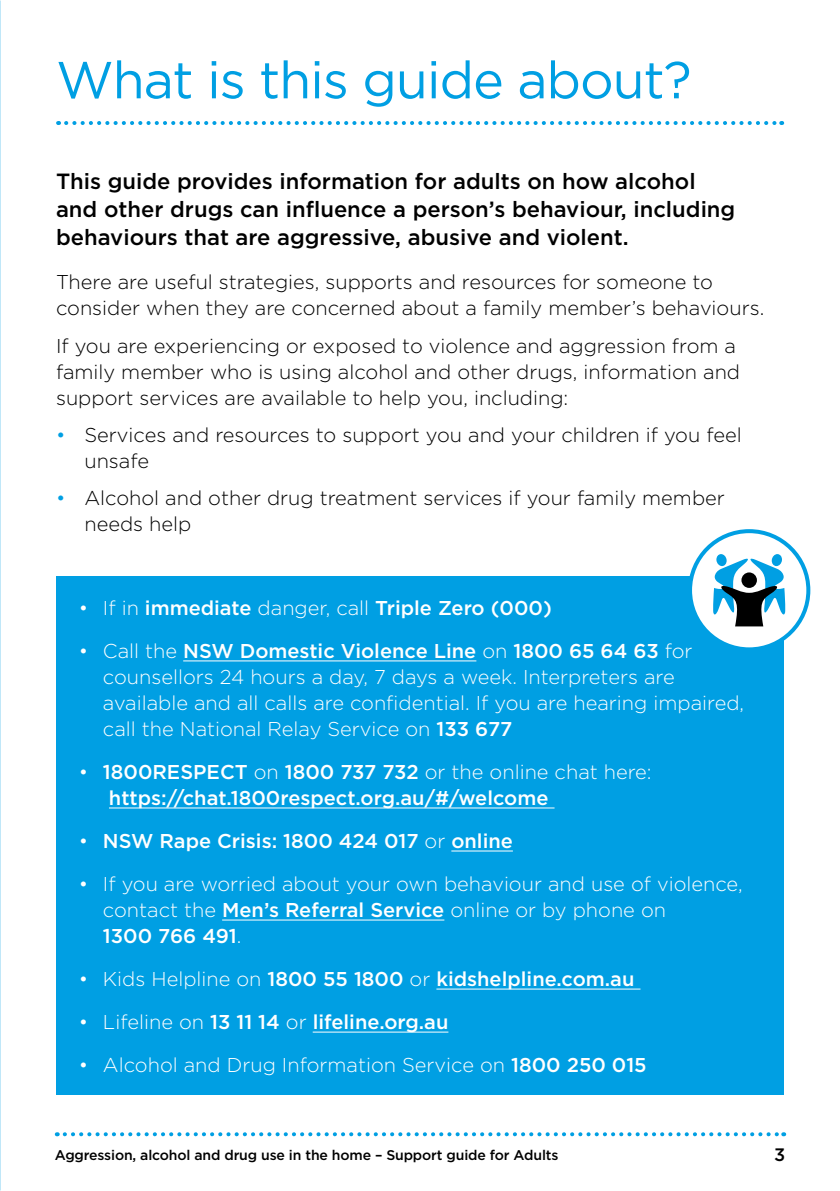
<style>
.page{position:relative;width:840px;height:1191px;background:#fff}
.page>*{position:absolute;margin:0;border:0;box-sizing:border-box;transform-origin:0 0}
.t1{font:52px "Gotham";letter-spacing:-.02em;color:#009fe3}
.t2{font:500 22px/28px "Gotham";color:#000}
.t3{font:300 20px/26px "Gotham";color:#000}
.t4{font:300 20px/26px "Gotham";color:#fff}
.t5{font:500 20px/26px "Gotham";color:#fff}
.t6{font:500 18px "Gotham";color:#000}
.t7{font:500 14px "Gotham";letter-spacing:-.01em;color:#000}
.s1{color:#009fe3}
.s2{font-weight:300}
.s3{font-weight:500}
</style>
<div class="page">
<svg style="left:66px;top:121px;width:715px;height:4px"></svg>
<div style="left:56px;top:576px;width:727px;height:519px;background:#009fe3"></div>
<hr style="left:183px;top:660px;width:293px;height:1px;background:#fff">
<hr style="left:109px;top:807px;width:445px;height:1px;background:#fff">
<hr style="left:451px;top:850px;width:61px;height:1px;background:#fff">
<hr style="left:222px;top:919px;width:222px;height:1px;background:#fff">
<hr style="left:436px;top:988px;width:204px;height:1px;background:#fff">
<hr style="left:312px;top:1031px;width:136px;height:1px;background:#fff">
<div style="left:689px;top:531px;width:118px;height:118px;background:#fff;border-radius:50%"></div>
<svg style="left:771px;top:554px;width:10px;height:12px"></svg>
<svg style="left:715px;top:554px;width:11px;height:12px"></svg>
<svg style="left:713px;top:557px;width:71px;height:69px"></svg>
<div style="left:687px;top:529px;width:122px;height:122px;border:4px solid #009fe3;border-radius:50%"></div>
<svg style="left:65px;top:1132px;width:718px;height:4px"></svg>
<p class="t1" style="left:56px;top:51px;width:636px">What is this guide about?</p>
<p class="t2" style="left:56px;top:167px;width:680px">This guide provides information for adults on how alcohol and other drugs can influence a person’s behaviour, including behaviours that are aggressive, abusive and violent.</p>
<p class="t3" style="left:56px;top:269px;width:709px">There are useful strategies, supports and resources for someone to consider when they are concerned about a family member’s behaviours.</p>
<p class="t3" style="left:56px;top:332px;width:685px">If you are experiencing or exposed to violence and aggression from a family member who is using alcohol and other drugs, information and support services are available to help you, including:</p>
<p class="t3" style="left:84px;top:422px;width:658px;text-indent:-28px"><span class="s1">•</span> Services and resources to support you and your children if you feel unsafe</p>
<p class="t3" style="left:84px;top:485px;width:641px;text-indent:-28px"><span class="s1">•</span> Alcohol and other drug treatment services if your family member needs help</p>
<p class="t5" style="left:79px;top:595px;width:474px"><span class="s2">• If in</span> immediate <span class="s2">danger, call</span> Triple Zero (000)</p>
<p class="t4" style="left:103px;top:638px;width:642px;text-indent:-24px">• Call the <span class="s3">NSW Domestic Violence Line</span> on <span class="s3">1800 65 64 63</span> for counsellors 24 hours a day, 7 days a week. Interpreters are available and all calls are confidential. If you are hearing impaired, call the National Relay Service on <span class="s3">133 677</span></p>
<p class="t5" style="left:109px;top:759px;width:544px;text-indent:-30px"><span class="s2">•</span> 1800RESPECT <span class="s2">on</span> 1800 737 732 <span class="s2">or the online chat here: </span>https://chat.1800respect.org.au/#/welcome</p>
<p class="t5" style="left:79px;top:828px;width:435px"><span class="s2">•</span> NSW Rape Crisis: 1800 424 017 <span class="s2">or</span> online</p>
<p class="t4" style="left:103px;top:871px;width:641px;text-indent:-24px">• If you are worried about your own behaviour and use of violence, contact the <span class="s3">Men’s Referral Service</span> online or by phone on<br><span class="s3">1300 766 491</span>.</p>
<p class="t5" style="left:79px;top:966px;width:556px"><span class="s2">• Kids Helpline on</span> 1800 55 1800 <span class="s2">or</span> kidshelpline.com.au</p>
<p class="t5" style="left:79px;top:1009px;width:371px"><span class="s2">• Lifeline on</span> 13 11 14 <span class="s2">or</span> lifeline.org.au</p>
<p class="t4" style="left:79px;top:1052px;width:569px">• Alcohol and Drug Information Service on <span class="s3">1800 250 015</span></p>
<p class="t7" style="left:55px;top:1146px;width:505px">Aggression, alcohol and drug use in the home – Support guide for Adults</p>
<p class="t6" style="left:773px;top:1144px;width:13px">3</p>
</div>
